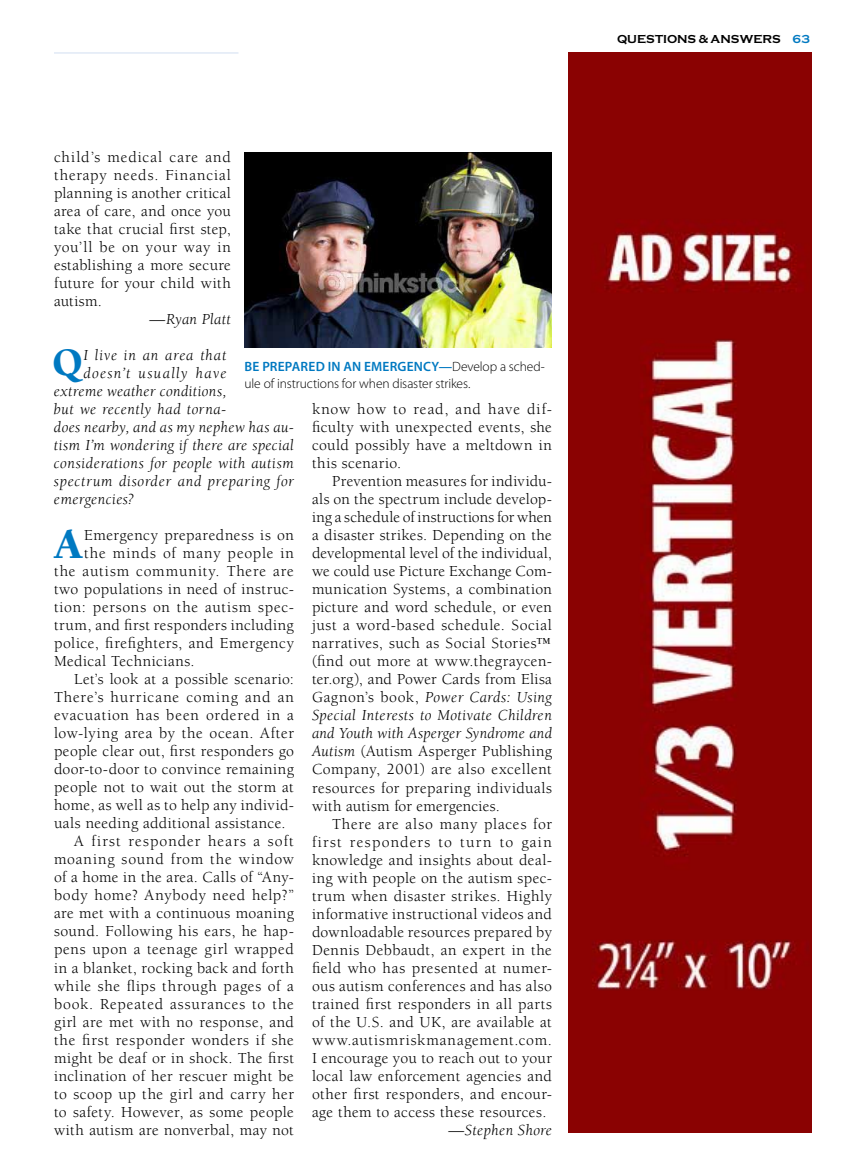
<style>
.page{position:relative;width:864px;height:1175px;background:#fff}
.page>*{position:absolute;margin:0;border:0;box-sizing:border-box;transform-origin:0 0}
.t1{font:900 44.1px "Berkeley Pro";color:#0079c1}
.t2{font:900 39.75px "Berkeley Pro";color:#0079c1}
.t3{font:15.75px/18px "Berkeley Pro";letter-spacing:.035em;color:#000;text-align:justify}
.t4{font:italic 15.75px "Berkeley Pro";letter-spacing:.03em;color:#000}
.t5{font:15.75px "Berkeley Pro";letter-spacing:.055em;color:#000}
.t6{font:15.75px "Berkeley Pro";letter-spacing:.015em;color:#000}
.t7{font:15.75px "Berkeley Pro";letter-spacing:.075em;color:#000}
.t8{font:italic 15.75px "Berkeley Pro";letter-spacing:.08em;color:#000}
.t9{font:italic 15.75px "Berkeley Pro";letter-spacing:.05em;color:#000}
.t10{font:300 13.5px/16.5px "Myriad Pro";letter-spacing:-.01em;color:#000}
.t11{font:700 12px "Copperplate EF";color:#000}
.s1{font-weight:600;color:#0079c1}
.s2{font-style:italic}
.s3{color:#0079c1}
</style>
<div class="page">
<hr style="left:54px;top:52px;width:184px;height:2px;background:#e1e9f6">
<img style="left:568px;top:52px;width:244px;height:1080px">
<img style="left:244px;top:152px;width:308px;height:196px">
<p class="t3" style="left:54px;top:148px;width:178px">child’s medical care and therapy needs. Financial planning is another critical area of care, and once you take that crucial first step, you’ll be on your way in establishing a more secure future for your child with autism.</p>
<p class="t4" style="left:149px;top:310px;width:83px">—Ryan Platt</p>
<h2 class="t2" style="left:53px;top:340px;width:32px">Q</h2>
<p class="t9" style="left:84px;top:346px;width:144px">I live in an area that</p>
<p class="t10" style="left:245px;top:358px;width:302px"><span class="s1">BE PREPARED IN AN EMERGENCY—</span>Develop a sched&shy;ule of instructions for when disaster strikes.</p>
<p class="t8" style="left:84px;top:364px;width:144px">doesn’t usually have</p>
<p class="t4" style="left:54px;top:382px;width:174px">extreme weather conditions,</p>
<p class="t4" style="left:54px;top:400px;width:174px">but we recently had torna-</p>
<p class="t4" style="left:54px;top:418px;width:241px">does nearby, and as my nephew has au-</p>
<p class="t4" style="left:54px;top:436px;width:241px">tism I’m wondering if there are special</p>
<p class="t4" style="left:54px;top:454px;width:241px">considerations for people with autism</p>
<p class="t4" style="left:54px;top:472px;width:242px">spectrum disorder and preparing for</p>
<p class="t4" style="left:54px;top:490px;width:81px">emergencies?</p>
<h1 class="t1" style="left:55px;top:519px;width:30px">A</h1>
<p class="t3" style="left:84px;top:526px;width:211px">Emergency preparedness is on</p>
<p class="t3" style="left:312px;top:400px;width:241px">know how to read, and have dif&shy;ficulty with unexpected events, she could possibly have a meltdown in this scenario.</p>
<p class="t3" style="left:312px;top:472px;width:242px;text-indent:20px">Prevention measures for individu&shy;als on the spectrum include develop&shy;ing a schedule of instructions for when a disaster strikes. Depending on the developmental level of the individual, we could use Picture Exchange Com&shy;munication Systems, a combination picture and word schedule, or even just a word-based schedule. Social narratives, such as Social Stories™ (find out more at www.thegraycen&shy;ter.org), and Power Cards from Elisa Gagnon’s book, <span class="s2">Power Cards: Using Special Interests to Motivate Children and Youth with Asperger Syndrome and Autism</span> (Autism Asperger Publishing Company, 2001) are also excellent resources for preparing individuals with autism for emergencies.</p>
<p class="t3" style="left:312px;top:814px;width:242px;text-indent:20px">There are also many places for first responders to turn to gain knowledge and insights about deal&shy;ing with people on the autism spec&shy;trum when disaster strikes. Highly informative instructional videos and downloadable resources prepared by Dennis Debbaudt, an expert in the field who has presented at numer&shy;ous autism conferences and has also trained first responders in all parts of the U.S. and UK, are available at www.autismriskmanagement.com.<br>I encourage you to reach out to your local law enforcement agencies and other first responders, and encour&shy;age them to access these resources.</p>
<p class="t4" style="left:449px;top:1121px;width:105px">—Stephen Shore</p>
<p class="t5" style="left:84px;top:544px;width:211px">the minds of many people in</p>
<p class="t5" style="left:54px;top:562px;width:242px">the autism community. There are</p>
<p class="t3" style="left:54px;top:580px;width:241px">two populations in need of instruc-</p>
<p class="t3" style="left:54px;top:598px;width:241px">tion: persons on the autism spec-</p>
<p class="t3" style="left:54px;top:616px;width:241px">trum, and first responders including</p>
<p class="t3" style="left:54px;top:634px;width:241px">police, firefighters, and Emergency</p>
<p class="t3" style="left:54px;top:652px;width:142px">Medical Technicians.</p>
<p class="t3" style="left:74px;top:670px;width:221px">Let’s look at a possible scenario:</p>
<p class="t5" style="left:54px;top:688px;width:242px">There’s hurricane coming and an</p>
<p class="t5" style="left:54px;top:706px;width:242px">evacuation has been ordered in a</p>
<p class="t3" style="left:54px;top:724px;width:241px">low-lying area by the ocean. After</p>
<p class="t3" style="left:54px;top:742px;width:241px">people clear out, first responders go</p>
<p class="t3" style="left:54px;top:760px;width:241px">door-to-door to convince remaining</p>
<p class="t6" style="left:54px;top:778px;width:241px">people not to wait out the storm at</p>
<p class="t3" style="left:54px;top:796px;width:241px">home, as well as to help any individ-</p>
<p class="t3" style="left:54px;top:814px;width:233px">uals needing additional assistance.</p>
<p class="t7" style="left:74px;top:832px;width:221px">A first responder hears a soft</p>
<p class="t3" style="left:54px;top:850px;width:241px">moaning sound from the window</p>
<p class="t3" style="left:54px;top:868px;width:241px">of a home in the area. Calls of “Any-</p>
<p class="t3" style="left:54px;top:886px;width:241px">body home? Anybody need help?”</p>
<p class="t3" style="left:54px;top:904px;width:242px">are met with a continuous moaning</p>
<p class="t3" style="left:54px;top:922px;width:241px">sound. Following his ears, he hap-</p>
<p class="t3" style="left:54px;top:940px;width:241px">pens upon a teenage girl wrapped</p>
<p class="t3" style="left:54px;top:958px;width:242px">in a blanket, rocking back and forth</p>
<p class="t3" style="left:54px;top:976px;width:241px">while she flips through pages of a</p>
<p class="t5" style="left:54px;top:994px;width:241px">book. Repeated assurances to the</p>
<p class="t3" style="left:54px;top:1012px;width:241px">girl are met with no response, and</p>
<p class="t3" style="left:54px;top:1030px;width:241px">the first responder wonders if she</p>
<p class="t3" style="left:54px;top:1048px;width:242px">might be deaf or in shock. The first</p>
<p class="t3" style="left:54px;top:1066px;width:241px">inclination of her rescuer might be</p>
<p class="t3" style="left:54px;top:1084px;width:241px">to scoop up the girl and carry her</p>
<p class="t3" style="left:54px;top:1102px;width:241px">to safety. However, as some people</p>
<p class="t3" style="left:54px;top:1120px;width:241px">with autism are nonverbal, may not</p>
<p class="t11" style="left:617px;top:32px;width:194px">QUESTIONS &amp; ANSWERS <span class="s3">63</span></p>
</div>
